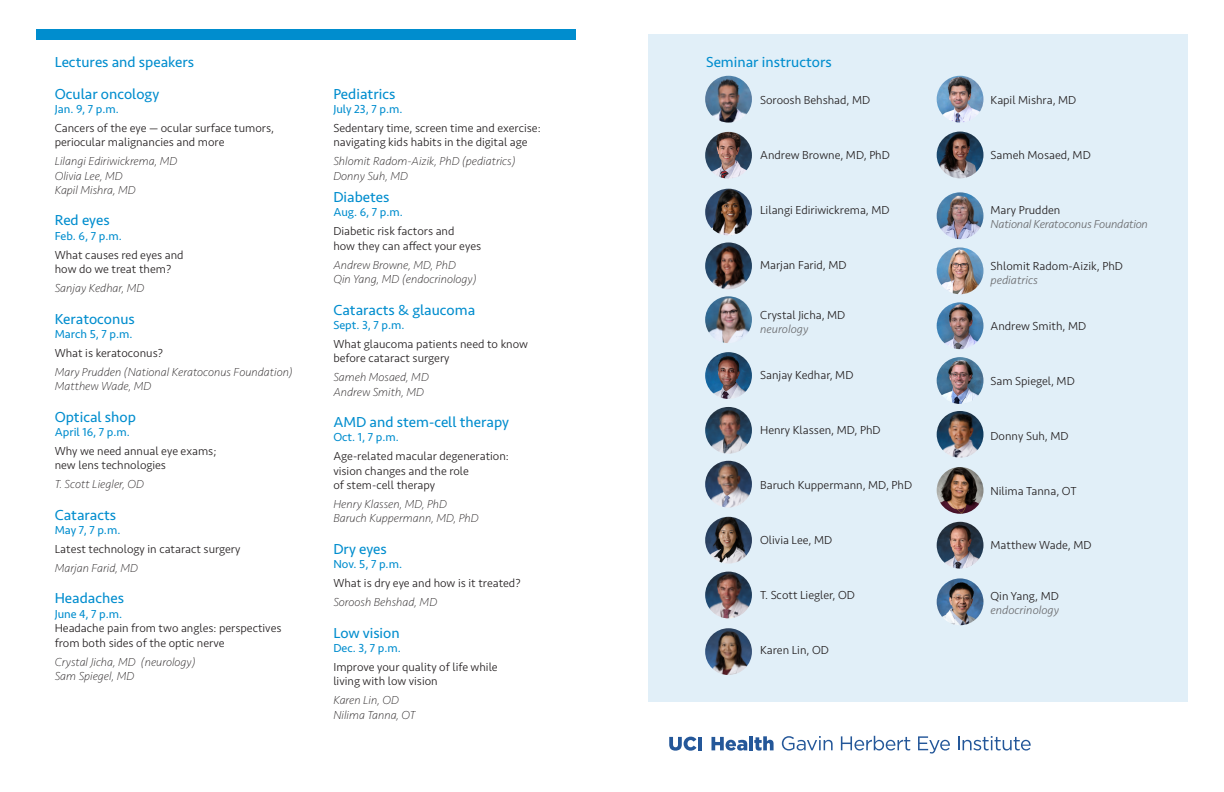
<style>
.page{position:relative;width:1224px;height:792px;background:#fff}
.page>*{position:absolute;margin:0;border:0;box-sizing:border-box;transform-origin:0 0}
.t1{font:15px "Seravek Basic";color:#008dce}
.t2{font:300 12px/14.4px "Seravek Basic";color:#231f20}
.t3{font:italic 200 12px/14.4px "Seravek Basic";color:#231f20}
.t4{font:12px "Seravek Basic";color:#008dce}
.t5{font:italic 300 12px/14.4px "Seravek Basic";letter-spacing:-.02em;color:#6c6d70}
.t6{font:italic 300 12px/14.4px "Seravek Basic";color:#6c6d70}
.s1{font-style:italic;color:#6c6d70}
.s2{font-style:normal;color:#231f20}
</style>
<div class="page">
<div style="left:648px;top:35px;width:540px;height:667px;background:#e1eff8"></div>
<svg style="left:782px;top:736px;width:51px;height:15px"></svg>
<svg style="left:841px;top:736px;width:69px;height:15px"></svg>
<svg style="left:918px;top:736px;width:32px;height:18px"></svg>
<svg style="left:958px;top:736px;width:73px;height:15px"></svg>
<svg style="left:669px;top:737px;width:33px;height:14px"></svg>
<svg style="left:711px;top:737px;width:36px;height:14px"></svg>
<hr style="left:749px;top:736px;width:4px;height:14px;background:#245799">
<svg style="left:754px;top:736px;width:20px;height:15px"></svg>
<img style="left:705px;top:628px;width:47px;height:47px;border-radius:23px">
<img style="left:937px;top:467px;width:46px;height:47px;border-radius:23px">
<img style="left:937px;top:76px;width:46px;height:47px;border-radius:23px">
<img style="left:937px;top:132px;width:46px;height:46px;border-radius:23px">
<img style="left:937px;top:302px;width:46px;height:47px;border-radius:23px">
<img style="left:937px;top:357px;width:46px;height:47px;border-radius:23px">
<img style="left:937px;top:411px;width:46px;height:47px;border-radius:23px">
<img style="left:937px;top:192px;width:46px;height:47px;border-radius:23px">
<img style="left:937px;top:247px;width:46px;height:47px;border-radius:23px">
<img style="left:705px;top:517px;width:47px;height:47px;border-radius:23px">
<img style="left:705px;top:572px;width:47px;height:46px;border-radius:23px">
<img style="left:937px;top:522px;width:46px;height:47px;border-radius:23px">
<img style="left:937px;top:578px;width:46px;height:47px;border-radius:23px">
<img style="left:705px;top:189px;width:47px;height:46px;border-radius:23px">
<img style="left:705px;top:242px;width:47px;height:47px;border-radius:23px">
<img style="left:705px;top:76px;width:47px;height:47px;border-radius:23px">
<img style="left:705px;top:352px;width:47px;height:47px;border-radius:23px">
<img style="left:705px;top:407px;width:47px;height:47px;border-radius:23px">
<img style="left:705px;top:461px;width:47px;height:47px;border-radius:23px">
<img style="left:705px;top:132px;width:47px;height:47px;border-radius:23px">
<div style="left:36px;top:29px;width:540px;height:11px;background:#008dce"></div>
<img style="left:705px;top:296px;width:47px;height:47px;border-radius:23px">
<p class="t1" style="left:55px;top:53px;width:141px">Lectures and speakers</p>
<p class="t1" style="left:55px;top:85px;width:106px">Ocular oncology</p>
<p class="t4" style="left:55px;top:102px;width:66px">Jan. 9, 7 p.m.</p>
<p class="t2" style="left:55px;top:121px;width:221px">Cancers of the eye — ocular surface tumors, periocular malignancies and more</p>
<p class="t3" style="left:55px;top:154px;width:124px">Lilangi Ediriwickrema, MD<br>Olivia Lee, MD</p>
<p class="t3" style="left:55px;top:183px;width:83px">Kapil Mishra, MD</p>
<p class="t1" style="left:55px;top:211px;width:56px">Red eyes</p>
<p class="t4" style="left:55px;top:229px;width:69px">Feb. 6, 7 p.m.</p>
<p class="t2" style="left:55px;top:248px;width:130px">What causes red eyes and how do we treat them?</p>
<p class="t3" style="left:55px;top:281px;width:91px">Sanjay Kedhar, MD</p>
<p class="t1" style="left:55px;top:310px;width:82px">Keratoconus</p>
<p class="t4" style="left:55px;top:327px;width:79px">March 5, 7 p.m.</p>
<p class="t2" style="left:55px;top:346px;width:110px">What is keratoconus?</p>
<p class="t3" style="left:55px;top:365px;width:240px">Mary Prudden (National Keratoconus Foundation)</p>
<p class="t3" style="left:55px;top:379px;width:98px">Matthew Wade, MD</p>
<p class="t1" style="left:55px;top:408px;width:83px">Optical shop</p>
<p class="t4" style="left:55px;top:425px;width:77px">April 16, 7 p.m.</p>
<p class="t2" style="left:55px;top:444px;width:163px">Why we need annual eye exams; new lens technologies</p>
<p class="t3" style="left:55px;top:477px;width:91px">T. Scott Liegler, OD</p>
<p class="t1" style="left:55px;top:506px;width:63px">Cataracts</p>
<p class="t4" style="left:55px;top:523px;width:67px">May 7, 7 p.m.</p>
<p class="t2" style="left:55px;top:542px;width:187px">Latest technology in cataract surgery</p>
<p class="t3" style="left:55px;top:561px;width:85px">Marjan Farid, MD</p>
<p class="t1" style="left:55px;top:589px;width:71px">Headaches</p>
<p class="t4" style="left:55px;top:607px;width:69px">June 4, 7 p.m.</p>
<p class="t2" style="left:55px;top:621px;width:228px">Headache pain from two angles: perspectives from both sides of the optic nerve</p>
<p class="t3" style="left:55px;top:654px;width:142px">Crystal Jicha, MD (neurology)<br>Sam Spiegel, MD</p>
<p class="t1" style="left:333px;top:85px;width:63px">Pediatrics</p>
<p class="t4" style="left:333px;top:102px;width:71px">July 23, 7 p.m.</p>
<p class="t2" style="left:333px;top:121px;width:209px">Sedentary time, screen time and exercise: navigating kids habits in the digital age</p>
<p class="t3" style="left:333px;top:154px;width:184px">Shlomit Radom-Aizik, PhD (pediatrics)<br>Donny Suh, MD</p>
<p class="t1" style="left:333px;top:188px;width:58px">Diabetes</p>
<p class="t4" style="left:333px;top:205px;width:71px">Aug. 6, 7 p.m.</p>
<p class="t2" style="left:333px;top:224px;width:149px">Diabetic risk factors and<br>how they can affect your eyes</p>
<p class="t3" style="left:333px;top:257px;width:145px">Andrew Browne, MD, PhD<br>Qin Yang, MD (endocrinology)</p>
<p class="t1" style="left:333px;top:301px;width:143px">Cataracts &amp; glaucoma</p>
<p class="t4" style="left:333px;top:318px;width:73px">Sept. 3, 7 p.m.</p>
<p class="t2" style="left:333px;top:337px;width:196px">What glaucoma patients need to know before cataract surgery</p>
<p class="t3" style="left:333px;top:370px;width:97px">Sameh Mosaed, MD</p>
<p class="t3" style="left:333px;top:384px;width:92px">Andrew Smith, MD</p>
<p class="t1" style="left:333px;top:413px;width:177px">AMD and stem-cell therapy</p>
<p class="t4" style="left:333px;top:430px;width:67px">Oct. 1, 7 p.m.</p>
<p class="t2" style="left:333px;top:449px;width:177px">Age-related macular degeneration: vision changes and the role<br>of stem-cell therapy</p>
<p class="t3" style="left:333px;top:497px;width:115px">Henry Klassen, MD, PhD</p>
<p class="t3" style="left:333px;top:511px;width:147px">Baruch Kuppermann, MD, PhD</p>
<p class="t1" style="left:333px;top:540px;width:55px">Dry eyes</p>
<p class="t4" style="left:333px;top:557px;width:70px">Nov. 5, 7 p.m.</p>
<p class="t2" style="left:333px;top:576px;width:189px">What is dry eye and how is it treated?</p>
<p class="t3" style="left:333px;top:595px;width:105px">Soroosh Behshad, MD</p>
<p class="t1" style="left:333px;top:624px;width:68px">Low vision</p>
<p class="t4" style="left:333px;top:641px;width:69px">Dec. 3, 7 p.m.</p>
<p class="t2" style="left:333px;top:660px;width:166px">Improve your quality of life while living with low vision</p>
<p class="t3" style="left:333px;top:693px;width:67px">Karen Lin, OD</p>
<p class="t3" style="left:333px;top:707px;width:84px">Nilima Tanna, OT</p>
<p class="t1" style="left:706px;top:53px;width:127px">Seminar instructors</p>
<p class="t2" style="left:760px;top:93px;width:112px">Soroosh Behshad, MD</p>
<p class="t2" style="left:760px;top:148px;width:131px">Andrew Browne, MD, PhD</p>
<p class="t2" style="left:760px;top:203px;width:131px">Lilangi Ediriwickrema, MD</p>
<p class="t2" style="left:760px;top:257px;width:88px">Marjan Farid, MD</p>
<p class="t2" style="left:760px;top:308px;width:87px">Crystal Jicha, MD <span class="s1">neurology</span></p>
<p class="t2" style="left:760px;top:368px;width:95px">Sanjay Kedhar, MD</p>
<p class="t2" style="left:760px;top:423px;width:122px">Henry Klassen, MD, PhD</p>
<p class="t2" style="left:760px;top:478px;width:153px">Baruch Kuppermann, MD, PhD</p>
<p class="t2" style="left:760px;top:533px;width:73px">Olivia Lee, MD</p>
<p class="t2" style="left:760px;top:588px;width:96px">T. Scott Liegler, OD</p>
<p class="t2" style="left:760px;top:643px;width:70px">Karen Lin, OD</p>
<p class="t2" style="left:991px;top:93px;width:87px">Kapil Mishra, MD</p>
<p class="t2" style="left:991px;top:148px;width:102px">Sameh Mosaed, MD</p>
<p class="t5" style="left:991px;top:203px;width:159px"><span class="s2">Mary Prudden<br></span>National Keratoconus Foundation</p>
<p class="t2" style="left:991px;top:258px;width:134px">Shlomit Radom-Aizik, PhD <span class="s1">pediatrics</span></p>
<p class="t2" style="left:991px;top:319px;width:97px">Andrew Smith, MD</p>
<p class="t2" style="left:991px;top:374px;width:86px">Sam Spiegel, MD</p>
<p class="t2" style="left:991px;top:428px;width:79px">Donny Suh, MD</p>
<p class="t2" style="left:991px;top:483px;width:88px">Nilima Tanna, OT</p>
<p class="t2" style="left:991px;top:538px;width:102px">Matthew Wade, MD</p>
<p class="t6" style="left:991px;top:589px;width:70px"><span class="s2">Qin Yang, MD </span>endocrinology</p>
</div>
